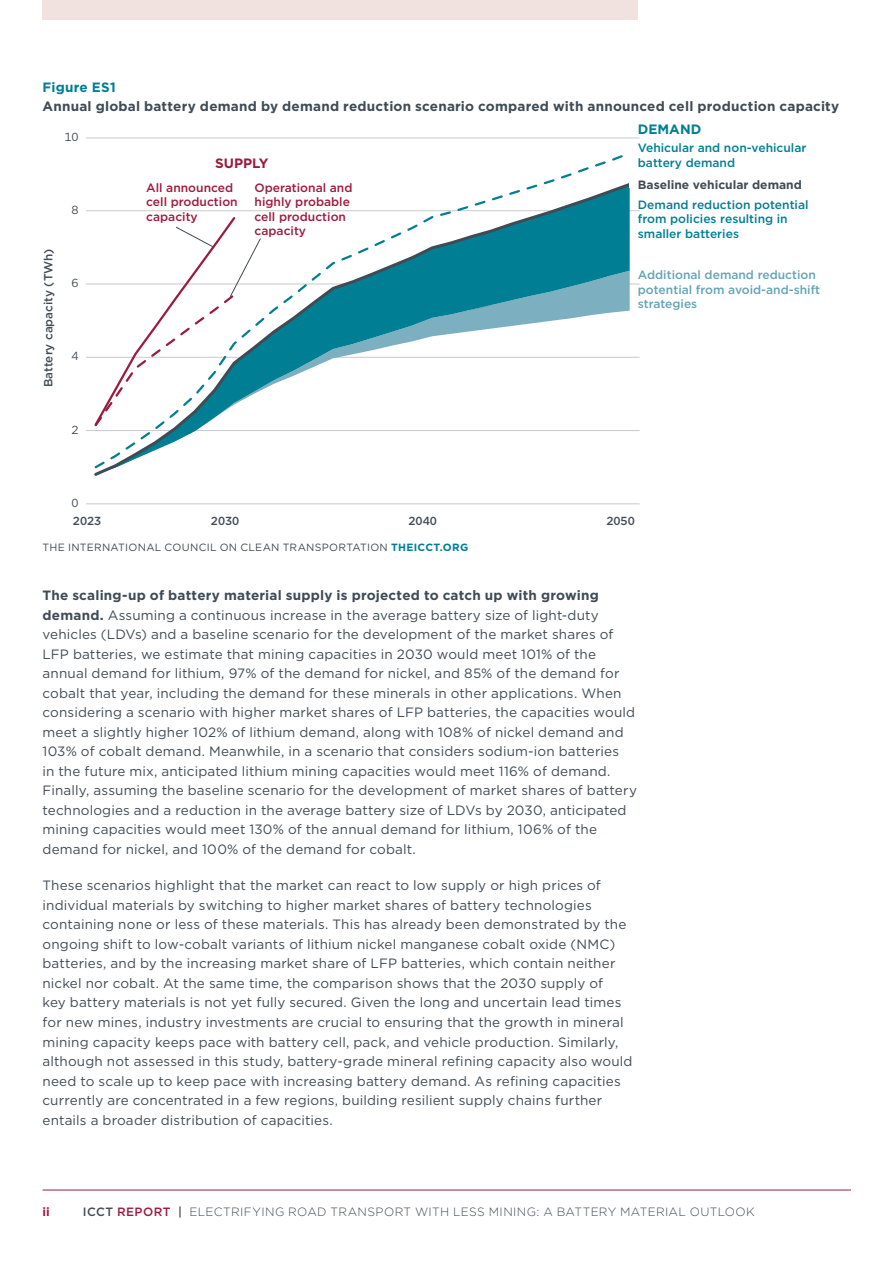
<style>
.page{position:relative;width:893px;height:1263px;background:#fff}
.page>*{position:absolute;margin:0;border:0;box-sizing:border-box;transform-origin:0 0}
.Body_Copy{font:13.5px/19.5px "Gotham";letter-spacing:.01em;color:#3f4b55}
.Figure_title{font:700 13.5px "Gotham";letter-spacing:.015em;color:#3f4b55}
.Figure_number{font:700 13.5px "Gotham";letter-spacing:.01em;color:#007e94}
.t1{font:700 13.5px "Gotham";color:#9c1b3d}
.t2{font:500 12px/14.4px "Gotham";color:#007e94}
.t3{font:500 12px/14.4px "Gotham";color:#9c1b3d}
.t4{font:300 12px "Gotham";letter-spacing:.03em;color:#3f4b55}
.t5{font:500 12px/14.4px "Gotham";color:#64a4b5}
.t6{font:700 12px "Gotham";color:#414c55}
.t7{font:700 12px "Gotham";color:#9c1b3d}
.t8{font:500 11.85px "Gotham";color:#414c55}
.t9{font:500 11.7px "Gotham";color:#414c55}
.t10{font:11.7px "Gotham";color:#414c55}
.Figure_credit{font:10.5px "Gotham";letter-spacing:.025em;color:#3f4b55}
.s1{font-weight:700;color:#007e94}
.s2{font-weight:700}
.s3{font-weight:500}
.s4{font-weight:500;color:#9c1b3d}
</style>
<div class="page">
<hr style="left:43px;top:1190px;width:808px;height:1px;background:#9c1b3d">
<div style="left:43px;top:0;width:595px;height:20px;background:#f1e1df"></div>
<hr style="left:86px;top:138px;width:554px;height:1px;background:#c9c9cd">
<hr style="left:86px;top:210px;width:554px;height:1px;background:#c9c9cd">
<hr style="left:86px;top:284px;width:554px;height:1px;background:#c9c9cd">
<hr style="left:86px;top:357px;width:554px;height:1px;background:#c9c9cd">
<hr style="left:86px;top:430px;width:554px;height:1px;background:#c9c9cd">
<hr style="left:86px;top:504px;width:554px;height:1px;background:#c9c9cd">
<svg style="left:93px;top:155px;width:540px;height:315px"></svg>
<svg style="left:93px;top:215px;width:168px;height:213px"></svg>
<div style="left:630px;top:179px;width:10px;height:9px;background:#fff"></div>
<p class="Figure_number" style="left:43px;top:78px;width:75px">Figure ES1</p>
<p class="Figure_title" style="left:43px;top:97px;width:798px">Annual global battery demand by demand reduction scenario compared with announced cell production capacity</p>
<p class="t10" style="left:64px;top:129px;width:16px">10</p>
<p class="t8" style="left:41px;top:387px;width:140px;rotate:-90deg">Battery capacity (TWh)</p>
<p class="t10" style="left:71px;top:203px;width:9px">8</p>
<p class="t10" style="left:71px;top:275px;width:9px">6</p>
<p class="t10" style="left:71px;top:349px;width:9px">4</p>
<p class="t10" style="left:71px;top:422px;width:9px">2</p>
<p class="t1" style="left:215px;top:154px;width:55px">SUPPLY</p>
<p class="t3" style="left:255px;top:180px;width:99px">Operational and highly probable cell production capacity</p>
<p class="t3" style="left:146px;top:180px;width:93px">All announced cell production capacity</p>
<p class="Figure_number" style="left:638px;top:121px;width:65px">DEMAND</p>
<p class="t2" style="left:638px;top:141px;width:170px">Vehicular and non-vehicular battery demand</p>
<p class="t6" style="left:638px;top:177px;width:166px">Baseline vehicular demand</p>
<p class="t2" style="left:638px;top:197px;width:172px">Demand reduction potential from policies resulting in smaller batteries</p>
<p class="t5" style="left:638px;top:268px;width:184px">Additional demand reduction potential from avoid-and-shift strategies</p>
<p class="t10" style="left:71px;top:495px;width:9px">0</p>
<p class="t9" style="left:73px;top:513px;width:30px">2023</p>
<p class="t9" style="left:211px;top:513px;width:30px">2030</p>
<p class="t9" style="left:408px;top:513px;width:30px">2040</p>
<p class="t9" style="left:606px;top:513px;width:30px">2050</p>
<p class="Figure_credit" style="left:43px;top:541px;width:427px">THE INTERNATIONAL COUNCIL ON CLEAN TRANSPORTATION <span class="s1">THEICCT.ORG</span></p>
<p class="Body_Copy" style="left:43px;top:586px;width:596px"><span class="s2">The scaling-up of battery material supply is projected to catch up with growing demand.</span> Assuming a continuous increase in the average battery size of light-duty vehicles (LDVs) and a baseline scenario for the development of the market shares of LFP batteries, we estimate that mining capacities in 2030 would meet 101% of the annual demand for lithium, 97% of the demand for nickel, and 85% of the demand for cobalt that year, including the demand for these minerals in other applications. When considering a scenario with higher market shares of LFP batteries, the capacities would meet a slightly higher 102% of lithium demand, along with 108% of nickel demand and 103% of cobalt demand. Meanwhile, in a scenario that considers sodium-ion batteries<br>in the future mix, anticipated lithium mining capacities would meet 116% of demand.<br>Finally, assuming the baseline scenario for the development of market shares of battery technologies and a reduction in the average battery size of LDVs by 2030, anticipated mining capacities would meet 130% of the annual demand for lithium, 106% of the demand for nickel, and 100% of the demand for cobalt.</p>
<p class="Body_Copy" style="left:43px;top:876px;width:592px">These scenarios highlight that the market can react to low supply or high prices of individual materials by switching to higher market shares of battery technologies containing none or less of these materials. This has already been demonstrated by the ongoing shift to low-cobalt variants of lithium nickel manganese cobalt oxide (NMC) batteries, and by the increasing market share of LFP batteries, which contain neither nickel nor cobalt. At the same time, the comparison shows that the 2030 supply of<br>key battery materials is not yet fully secured. Given the long and uncertain lead times for new mines, industry investments are crucial to ensuring that the growth in mineral mining capacity keeps pace with battery cell, pack, and vehicle production. Similarly, although not assessed in this study, battery-grade mineral refining capacity also would need to scale up to keep pace with increasing battery demand. As refining capacities currently are concentrated in a few regions, building resilient supply chains further entails a broader distribution of capacities.</p>
<p class="t7" style="left:43px;top:1203px;width:9px">ii</p>
<p class="t4" style="left:83px;top:1204px;width:673px"><span class="s3">ICCT</span> <span class="s4">REPORT</span> <span class="s3">|</span> ELECTRIFYING ROAD TRANSPORT WITH LESS MINING: A BATTERY MATERIAL OUTLOOK</p>
</div>
